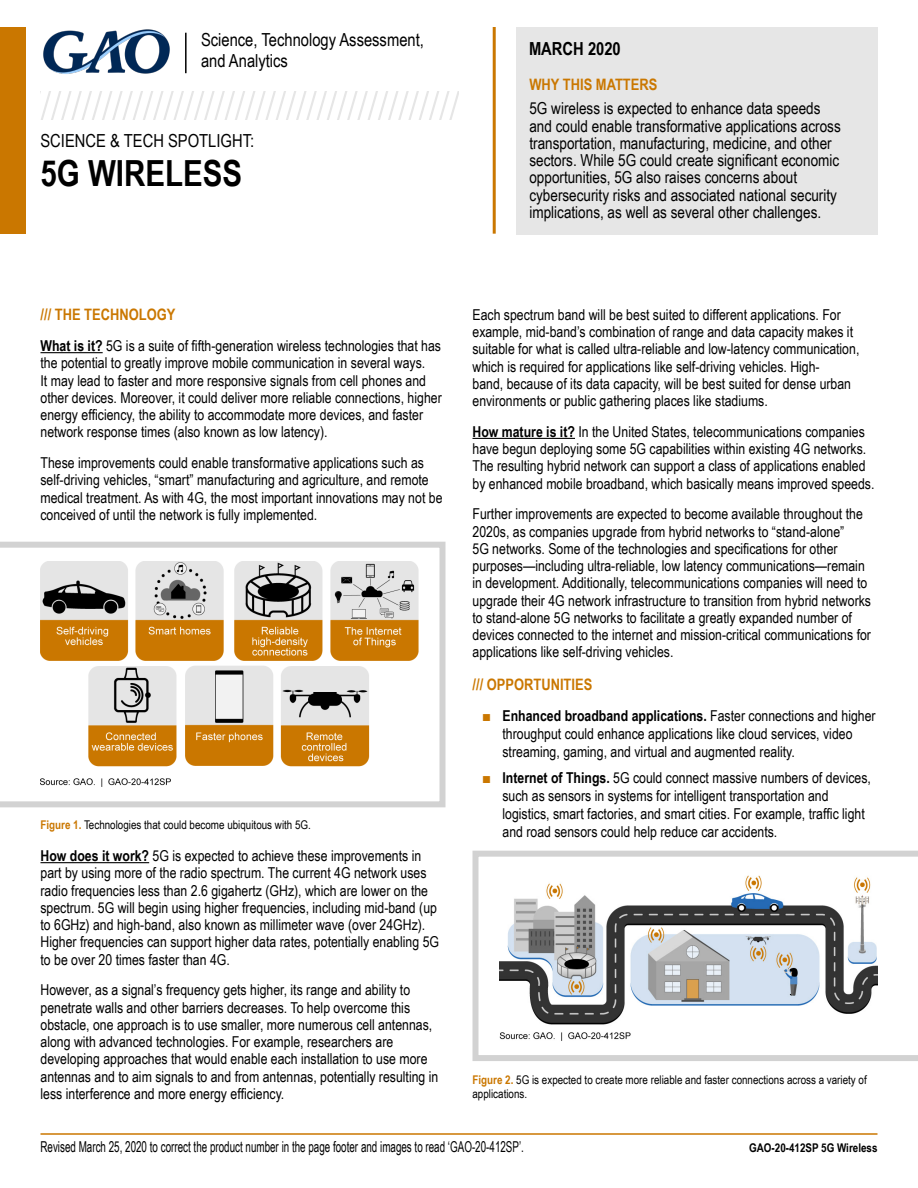
<style>
.page{position:relative;width:918px;height:1188px;background:#fff}
.page>*{position:absolute;margin:0;border:0;box-sizing:border-box;transform-origin:0 0}
.Title_2{font:700 36px "Arial Narrow";color:#000}
.Title_1{font:18px/21.6px "Arial Narrow";color:#000}
.t1{font:700 18px "Arial Narrow";color:#000}
.Body{font:16.5px/17.2px "Arial Narrow";color:#000}
.Header_copy{font:700 15.75px "Arial Narrow";color:#ca7700}
.Body-2{font:700 15.75px "Arial Narrow";color:#ca7700}
.Body-3{font:15px/17.2px "Arial Narrow";color:#000}
.bullet{font:15px/18px "Arial Narrow";color:#000}
.Body-4{font:15px "Arial Narrow";color:#000;scale:.8 1}
.t2{font:12px/14.4px "Arial Narrow";color:#000}
.t3{font:700 12px "Arial Narrow";color:#000}
.s1{font-weight:700}
.s2{font-weight:700;color:#ca7700}
.s3{color:#ca7700}
</style>
<div class="page">
<div style="left:0;top:27px;width:25px;height:207px;background:#ca7700"></div>
<div style="left:516px;top:27px;width:362px;height:207px;background:#e6e6e6"></div>
<hr style="left:493px;top:27px;width:3px;height:207px;background:#ca7700">
<img style="left:43px;top:29px;width:127px;height:45px">
<hr style="left:40px;top:352px;width:63px;height:1px;background:#000">
<hr style="left:40px;top:862px;width:109px;height:1px;background:#000">
<hr style="left:472px;top:438px;width:103px;height:1px;background:#000">
<svg style="left:40px;top:92px;width:419px;height:28px"></svg>
<svg style="left:0;top:542px;width:446px;height:265px"></svg>
<hr style="left:40px;top:1133px;width:838px;height:2px;background:#ca7700">
<img style="left:40px;top:561px;width:378px;height:227px">
<hr style="left:185px;top:33px;width:2px;height:40px;background:#000">
<svg style="left:472px;top:851px;width:446px;height:210px"></svg>
<img style="left:500px;top:871px;width:378px;height:170px">
<p class="Title_1" style="left:201px;top:28px;width:224px">Science, Technology Assessment, and Analytics</p>
<h1 class="Title_1" style="left:40px;top:129px;width:215px">SCIENCE &amp; TECH SPOTLIGHT:</h1>
<h2 class="Title_2" style="left:40px;top:146px;width:203px">5G WIRELESS</h2>
<p class="t1" style="left:529px;top:35px;width:93px">MARCH 2020</p>
<h3 class="Header_copy" style="left:529px;top:73px;width:129px">WHY THIS MATTERS</h3>
<p class="Body" style="left:529px;top:99px;width:313px">5G wireless is expected to enhance data speeds and could enable transformative applications across transportation, manufacturing, medicine, and other sectors. While 5G could create significant economic opportunities, 5G also raises concerns about cybersecurity risks and associated national security implications, as well as several other challenges.</p>
<h3 class="Header_copy" style="left:40px;top:303px;width:136px">/// THE TECHNOLOGY</h3>
<p class="Body-3" style="left:40px;top:337px;width:403px"><span class="s1">What is it?</span> 5G is a suite of fifth-generation wireless technologies that has the potential to greatly improve mobile communication in several ways.<br>It may lead to faster and more responsive signals from cell phones and other devices. Moreover, it could deliver more reliable connections, higher energy efficiency, the ability to accommodate more devices, and faster network response times (also known as low latency).</p>
<p class="Body-3" style="left:40px;top:454px;width:404px">These improvements could enable transformative applications such as self-driving vehicles, “smart” manufacturing and agriculture, and remote medical treatment. As with 4G, the most important innovations may not be conceived of until the network is fully implemented.</p>
<p class="t2" style="left:40px;top:817px;width:272px"><span class="s2">Figure 1.</span> Technologies that could become ubiquitous with 5G.</p>
<p class="Body-3" style="left:40px;top:847px;width:400px"><span class="s1">How does it work?</span> 5G is expected to achieve these improvements in part by using more of the radio spectrum. The current 4G network uses radio frequencies less than 2.6 gigahertz (GHz), which are lower on the spectrum. 5G will begin using higher frequencies, including mid-band (up to 6GHz) and high-band, also known as millimeter wave (over 24GHz).<br>Higher frequencies can support higher data rates, potentially enabling 5G to be over 20 times faster than 4G.</p>
<p class="Body-3" style="left:40px;top:981px;width:399px">However, as a signal’s frequency gets higher, its range and ability to penetrate walls and other barriers decreases. To help overcome this obstacle, one approach is to use smaller, more numerous cell antennas, along with advanced technologies. For example, researchers are developing approaches that would enable each installation to use more antennas and to aim signals to and from antennas, potentially resulting in less interference and more energy efficiency.</p>
<p class="Body-3" style="left:472px;top:305px;width:388px">Each spectrum band will be best suited to different applications. For example, mid-band’s combination of range and data capacity makes it suitable for what is called ultra-reliable and low-latency communication, which is required for applications like self-driving vehicles. High-<br>band, because of its data capacity, will be best suited for dense urban environments or public gathering places like stadiums.</p>
<p class="Body-3" style="left:472px;top:422px;width:404px"><span class="s1">How mature is it?</span> In the United States, telecommunications companies have begun deploying some 5G capabilities within existing 4G networks.<br>The resulting hybrid network can support a class of applications enabled by enhanced mobile broadband, which basically means improved speeds.</p>
<p class="Body-3" style="left:472px;top:505px;width:400px">Further improvements are expected to become available throughout the 2020s, as companies upgrade from hybrid networks to “stand-alone”<br>5G networks. Some of the technologies and specifications for other purposes—including ultra-reliable, low latency communications—remain in development. Additionally, telecommunications companies will need to upgrade their 4G network infrastructure to transition from hybrid networks to stand-alone 5G networks to facilitate a greatly expanded number of devices connected to the internet and mission-critical communications for applications like self-driving vehicles.</p>
<p class="Body-2" style="left:472px;top:672px;width:121px">/// OPPORTUNITIES</p>
<p class="bullet" style="left:503px;top:706px;width:375px;text-indent:-20px"><span class="s3">■</span> <span class="s1">Enhanced broadband applications.</span> Faster connections and higher throughput could enhance applications like cloud services, video streaming, gaming, and virtual and augmented reality.</p>
<p class="bullet" style="left:503px;top:768px;width:370px;text-indent:-20px"><span class="s3">■</span> <span class="s1">Internet of Things.</span> 5G could connect massive numbers of devices, such as sensors in systems for intelligent transportation and logistics, smart factories, and smart cities. For example, traffic light and road sensors could help reduce car accidents.</p>
<p class="t2" style="left:472px;top:1072px;width:396px"><span class="s2">Figure 2.</span> 5G is expected to create more reliable and faster connections across a variety of applications.</p>
<p class="Body-4" style="left:40px;top:1136px;width:606px">Revised March 25, 2020 to correct the product number in the page footer and images to read ‘GAO-20-412SP’.</p>
<p class="t3" style="left:749px;top:1139px;width:130px">GAO-20-412SP 5G Wireless</p>
</div>
